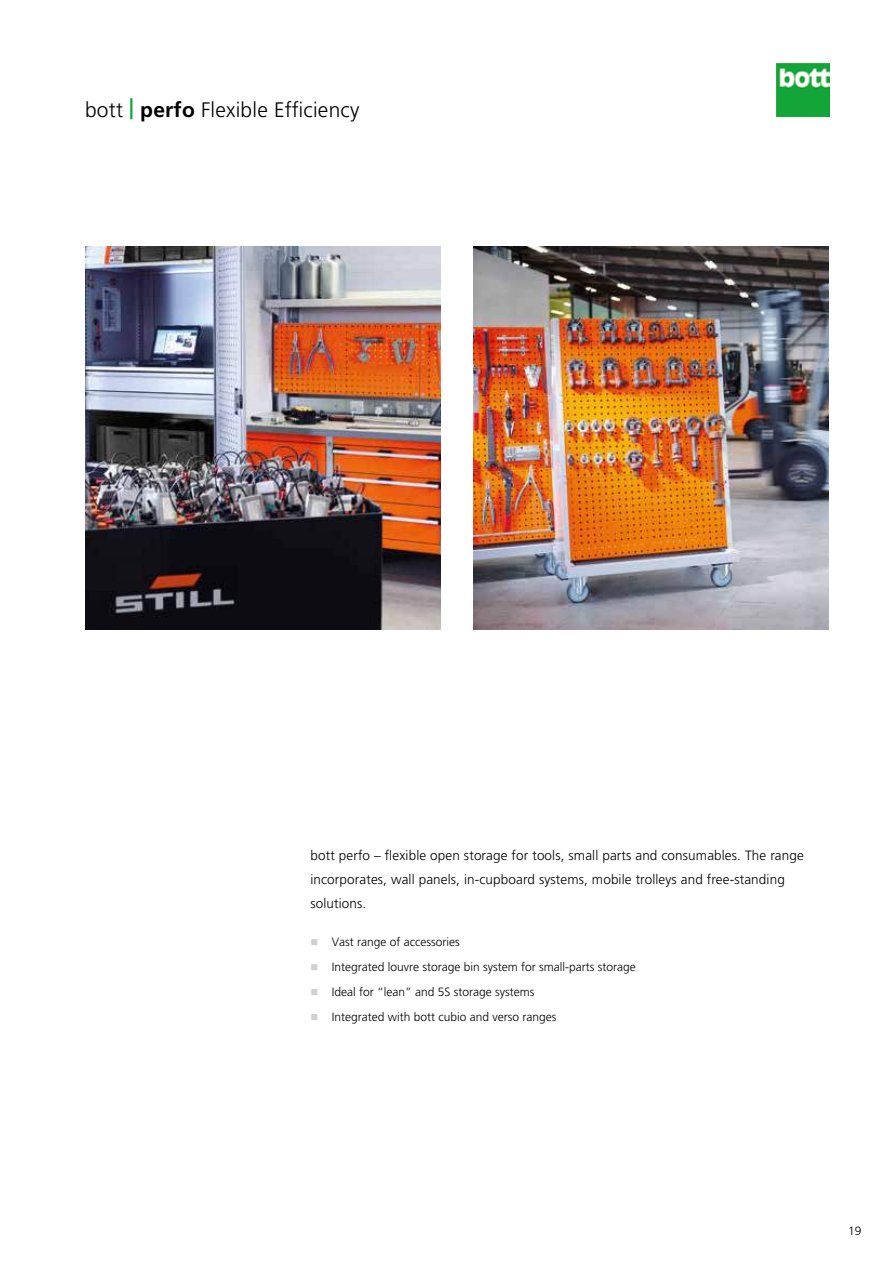
<style>
.page{position:relative;width:893px;height:1263px;background:#fff}
.page>*{position:absolute;margin:0;border:0;box-sizing:border-box;transform-origin:0 0}
.t1{font:300 21px "Frutiger LT Pro";letter-spacing:.01em;color:#000}
.t2{font:300 13.5px/24px "Frutiger LT Pro";letter-spacing:.01em;color:#000}
.t3{font:300 12px/25px "Frutiger LT Pro";color:#000}
.s1{font-weight:700;color:#12a537}
.s2{font-weight:700}
</style>
<div class="page">
<img style="left:776px;top:64px;width:53px;height:53px">
<img style="left:473px;top:247px;width:355px;height:382px">
<img style="left:85px;top:247px;width:355px;height:382px">
<h1 class="t1" style="left:85px;top:97px;width:276px">bott <span class="s1">|</span> <span class="s2">perfo</span> Flexible Efficiency</h1>
<p class="t2" style="left:310px;top:843px;width:495px">bott perfo – flexible open storage for tools, small parts and consumables. The range incorporates, wall panels, in-cupboard systems, mobile trolleys and free-standing solutions.</p>
<p class="t3" style="left:332px;top:929px;width:306px">Vast range of accessories<br>Integrated louvre storage bin system for small-parts storage Ideal for “lean” and 5S storage systems<br>Integrated with bott cubio and verso ranges</p>
<p class="t3" style="left:848px;top:1218px;width:15px">19</p>
</div>
